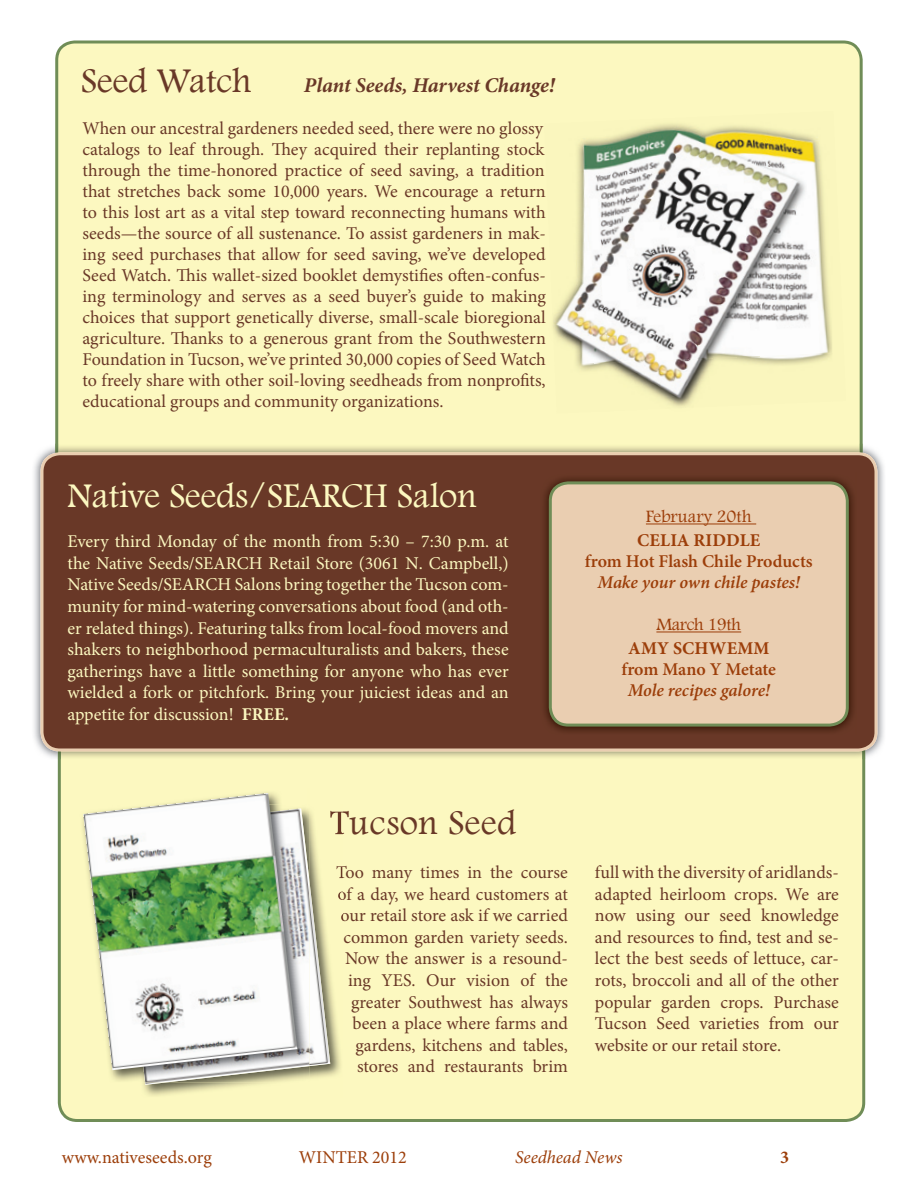
<style>
.page{position:relative;width:918px;height:1188px;background:#fff}
.page>*{position:absolute;margin:0;border:0;box-sizing:border-box;transform-origin:0 0}
.t1{font:36px "Footlight MT Light";color:#fcf8c0}
.t2{font:36px "Footlight MT Light";letter-spacing:.005em;color:#693827}
.t3{font:italic 700 21px "Minion Pro";color:#693827}
.t4{font:18px/21.6px "Minion Pro";color:#693827;text-align:right}
.t5{font:18px/21.6px "Minion Pro";letter-spacing:-.005em;color:#fcf8c0;text-align:justify}
.t6{font:italic 600 18px "Minion Pro";letter-spacing:-.005em;color:#9c3e0a}
.t7{font:600 18px "Minion Pro";color:#9c3e0a}
.t8{font:18px "Minion Pro";color:#9c3e0a}
.t9{font:700 18px "Minion Pro";letter-spacing:.01em;color:#9c3e0a}
.t10{font:italic 18px "Minion Pro";letter-spacing:-.005em;color:#9c3e0a}
.t11{font:18px "Footlight MT Light";color:#9c3e0a}
.t12{font:18px "Footlight MT Light";letter-spacing:-.025em;color:#9c3e0a}
.s1{font-weight:700}
</style>
<div class="page">
<div style="left:58px;top:760px;width:807px;height:362px;background:#fcf8c0"></div>
<div style="left:55px;top:40px;width:808px;height:403px;background:#fcf8c0"></div>
<img style="left:112px;top:804px;width:230px;height:293px">
<img style="left:337px;top:865px;width:5px;height:18px">
<img style="left:338px;top:887px;width:4px;height:17px">
<svg style="left:341px;top:908px;width:1px;height:13px"></svg>
<img style="left:330px;top:809px;width:12px;height:26px">
<img style="left:145px;top:879px;width:185px;height:206px">
<div style="left:79px;top:789px;width:230px;height:293px;background:#fcf8c0"></div>
<img style="left:116px;top:808px;width:193px;height:274px">
<img style="left:83px;top:793px;width:214px;height:277px">
<img style="left:545px;top:366px;width:10px;height:45px">
<svg style="left:545px;top:366px;width:1px;height:24px"></svg>
<div style="left:544px;top:111px;width:291px;height:49px;background:#fcf8c0"></div>
<div style="left:832px;top:159px;width:14px;height:242px;background:#faf6be"></div>
<img style="left:557px;top:411px;width:53px;height:2px">
<img style="left:545px;top:121px;width:287px;height:245px">
<img style="left:555px;top:353px;width:277px;height:58px">
<img style="left:34px;top:447px;width:24px;height:313px">
<img style="left:863px;top:447px;width:21px;height:313px">
<img style="left:58px;top:752px;width:807px;height:8px">
<img style="left:55px;top:443px;width:808px;height:9px">
<div style="left:40px;top:452px;width:838px;height:300px;background:#693827"></div>
<img style="left:540px;top:473px;width:317px;height:262px">
<div style="left:550px;top:483px;width:297px;height:242px;background:#eaceb1;border-radius:18px"></div>
<div style="left:549px;top:481px;width:300px;height:246px;border:3px solid #708d57;border-radius:18px"></div>
<hr style="left:646px;top:524px;width:110px;height:1px;background:#9c3e0a">
<hr style="left:656px;top:632px;width:85px;height:1px;background:#9c3e0a">
<h1 class="t2" style="left:81px;top:60px;width:172px">seed watch</h1>
<p class="t3" style="left:304px;top:71px;width:252px">Plant Seeds, Harvest Change!</p>
<p class="t4" style="left:82px;top:118px;width:465px;line-height:21px;text-align:left">When our ancestral gardeners needed seed, there were no glossy catalogs to leaf through. They acquired their replanting stock through the time-honored practice of seed saving, a tradition that stretches back some 10,000 years. We encourage a return to this lost art as a vital step toward reconnecting humans with seeds—the source of all sustenance. To assist gardeners in mak&shy;ing seed purchases that allow for seed saving, we’ve developed Seed Watch. This wallet-sized booklet demystifies often-confus&shy;ing terminology and serves as a seed buyer’s guide to making choices that support genetically diverse, small-scale bioregional agriculture. Thanks to a generous grant from the Southwestern Foundation in Tucson, we’ve printed 30,000 copies of Seed Watch to freely share with other soil-loving seedheads from nonprofits, educational groups and community organizations.</p>
<h1 class="t1" style="left:68px;top:474px;width:411px">Native seeds/seARCH salon</h1>
<p class="t5" style="left:68px;top:531px;width:443px">Every third Monday of the month from 5:30 – 7:30 p.m. at the Native Seeds/SEARCH Retail Store (3061 N. Campbell,)<br>Native Seeds/SEARCH Salons bring together the Tucson com&shy;munity for mind-watering conversations about food (and oth&shy;er related things). Featuring talks from local-food movers and shakers to neighborhood permaculturalists and bakers, these gatherings have a little something for anyone who has ever wielded a fork or pitchfork. Bring your juiciest ideas and an appetite for discussion! <span class="s1">FREE.</span></p>
<p class="t11" style="left:646px;top:506px;width:107px">February 20th</p>
<p class="t9" style="left:637px;top:528px;width:125px">CELIA RIDDLE</p>
<p class="t7" style="left:585px;top:549px;width:229px">from Hot Flash Chile Products</p>
<p class="t6" style="left:598px;top:570px;width:204px">Make your own chile pastes!</p>
<p class="t12" style="left:656px;top:614px;width:86px">March 19th</p>
<p class="t9" style="left:628px;top:636px;width:143px">AMY SCHWEMM</p>
<p class="t7" style="left:622px;top:657px;width:156px">from Mano Y Metate</p>
<p class="t6" style="left:628px;top:678px;width:144px">Mole recipes galore!</p>
<h1 class="t2" style="left:330px;top:801px;width:188px">tucson seed</h1>
<p class="t4" style="left:336px;top:862px;width:233px">Too many times in the course of a day, we heard customers at our retail store ask if we carried common garden variety seeds.<br>Now the answer is a resound&shy;ing YES. Our vision of the greater Southwest has always been a place where farms and gardens, kitchens and tables, stores and restaurants brim</p>
<p class="t4" style="left:595px;top:862px;width:246px;text-align:justify">full with the diversity of aridlands&shy;adapted heirloom crops. We are now using our seed knowledge and resources to find, test and se&shy;lect the best seeds of lettuce, car&shy;rots, broccoli and all of the other popular garden crops. Purchase Tucson Seed varieties from our website or our retail store.</p>
<p class="t8" style="left:62px;top:1145px;width:151px">www.nativeseeds.org</p>
<p class="t8" style="left:299px;top:1145px;width:110px">WINTER 2012</p>
<p class="t10" style="left:515px;top:1144px;width:109px">Seedhead News</p>
<p class="t9" style="left:780px;top:1144px;width:10px">3</p>
</div>
